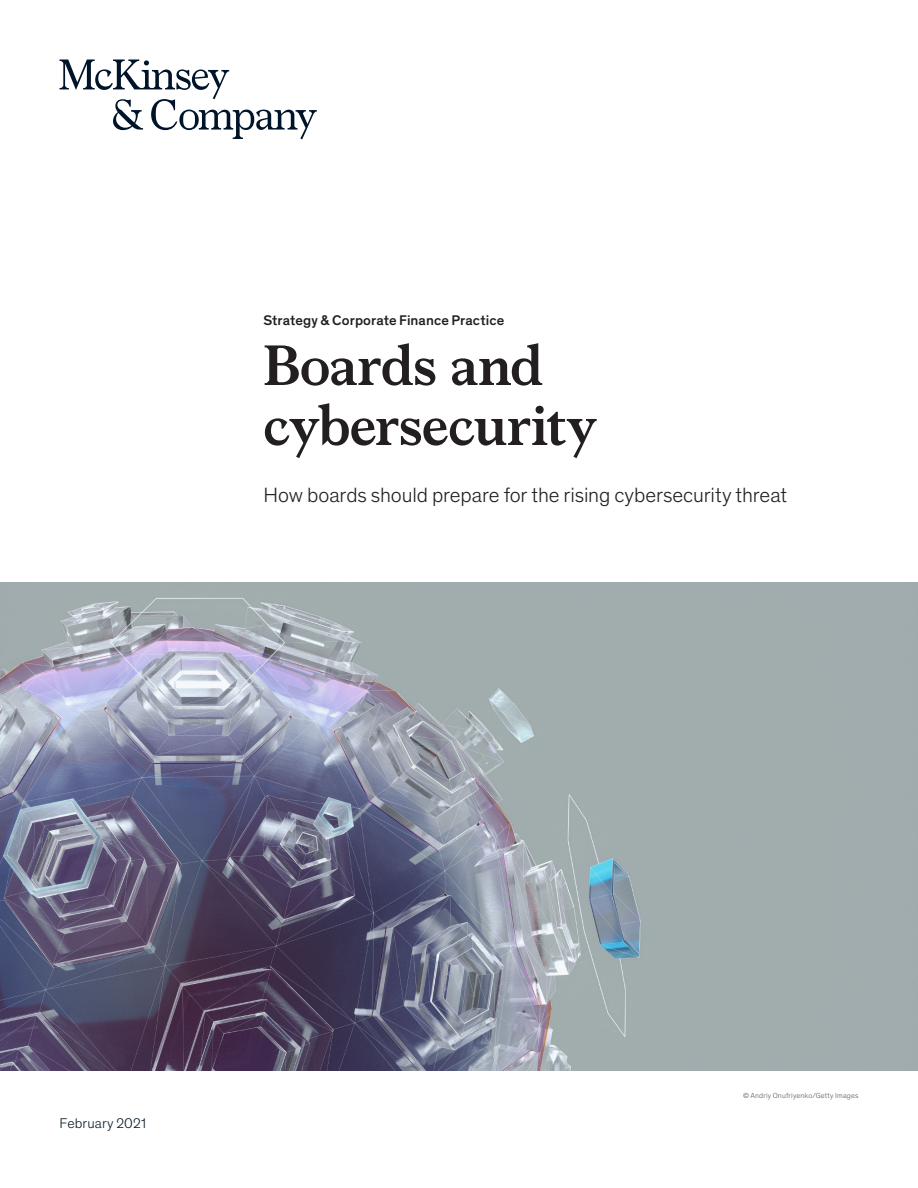
<style>
.page{position:relative;width:918px;height:1188px;background:#fff}
.page>*{position:absolute;margin:0;border:0;box-sizing:border-box;transform-origin:0 0}
.Title_of_article-dee{font:700 57px/60px "Bower";letter-spacing:-.01em;color:#231f20}
.Standfirst-Dek_McKin{font:300 21px "Mc Kinsey Sans";letter-spacing:-.005em;color:#231f20}
.Eyebrow{font:500 14.25px "Mc Kinsey Sans";letter-spacing:.005em;color:#231f20}
.Cover_date_-_Deep_bl{font:300 14.25px "Mc Kinsey Sans";letter-spacing:.005em;color:#051c2c}
.Art_Photo_credit{font:300 7.5px "Mc Kinsey Sans";letter-spacing:.02em;color:#57585a}
</style>
<div class="page">
<img style="left:0;top:582px;width:918px;height:488px">
<svg style="left:60px;top:60px;width:257px;height:79px"></svg>
<p class="Eyebrow" style="left:264px;top:310px;width:242px">Strategy &amp; Corporate Finance Practice</p>
<p class="Title_of_article-dee" style="left:264px;top:331px;width:335px">Boards and cybersecurity</p>
<p class="Standfirst-Dek_McKin" style="left:264px;top:480px;width:525px">How boards should prepare for the rising cybersecurity threat</p>
<p class="Cover_date_-_Deep_bl" style="left:60px;top:1113px;width:88px">February 2021</p>
<p class="Art_Photo_credit" style="left:743px;top:1090px;width:117px">© Andriy Onufriyenko/Getty Images</p>
</div>
